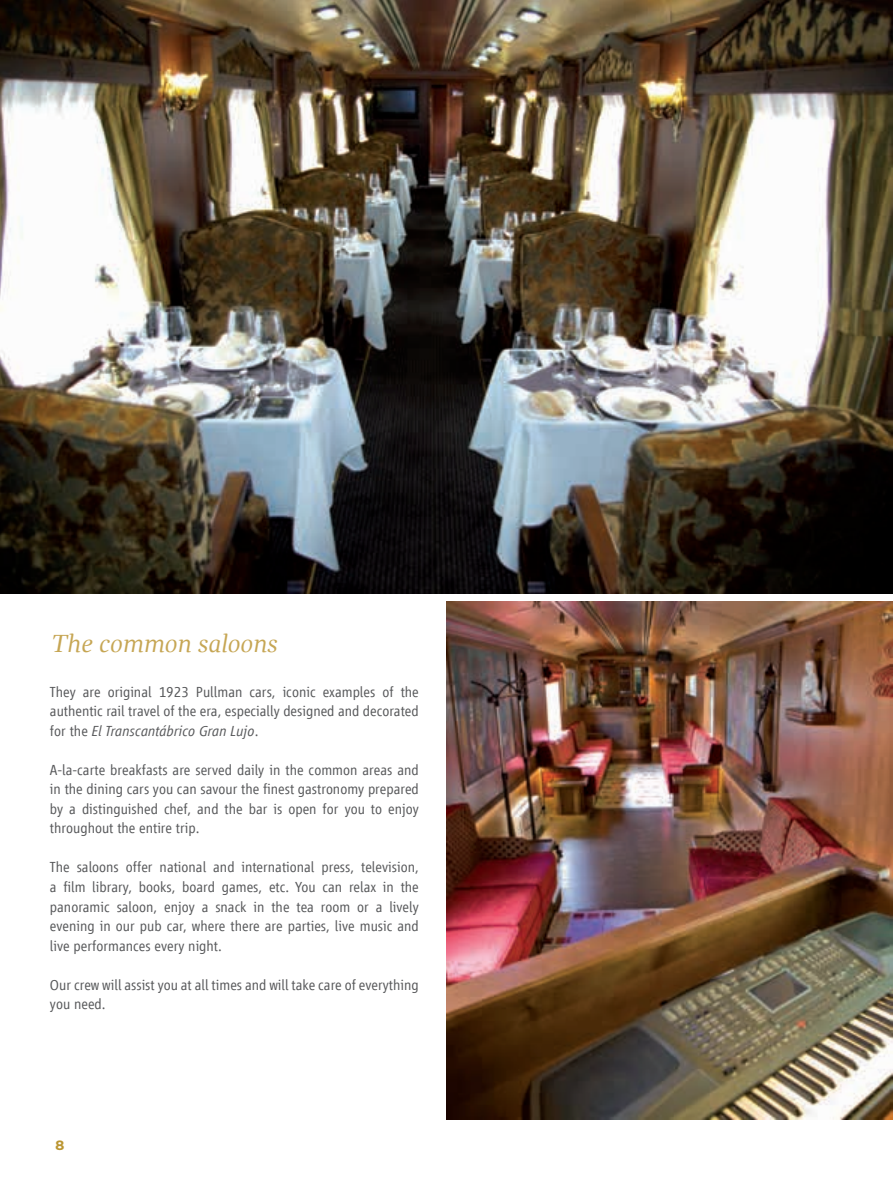
<style>
.page{position:relative;width:893px;height:1191px;background:#fff}
.page>*{position:absolute;margin:0;border:0;box-sizing:border-box;transform-origin:0 0}
.t1{font:italic 25.5px "Gandhi Serif";color:#c6a654}
.t2{font:300 15px/19.5px "Renfe Vialog";color:#57585a;text-align:justify}
.t3{font:700 13.5px "Gotham";color:#bb9632;scale:1.11 1}
.s1{font-style:italic}
</style>
<div class="page">
<img style="left:0;top:0;width:893px;height:594px">
<img style="left:446px;top:601px;width:447px;height:518px">
<h1 class="t1" style="left:51px;top:629px;width:228px">The common saloons</h1>
<p class="t2" style="left:50px;top:682px;width:370px">They are original 1923 Pullman cars, iconic examples of the authentic rail travel of the era, especially designed and decorated for the <span class="s1">El Transcantábrico Gran Lujo</span>.</p>
<p class="t2" style="left:50px;top:760px;width:370px">A-la-carte breakfasts are served daily in the common areas and in the dining cars you can savour the finest gastronomy prepared by a distinguished chef, and the bar is open for you to enjoy throughout the entire trip.</p>
<p class="t2" style="left:50px;top:857px;width:370px">The saloons offer national and international press, television, a film library, books, board games, etc. You can relax in the panoramic saloon, enjoy a snack in the tea room or a lively evening in our pub car, where there are parties, live music and live performances every night.</p>
<p class="t2" style="left:50px;top:974px;width:370px">Our crew will assist you at all times and will take care of everything you need.</p>
<p class="t3" style="left:55px;top:1136px;width:10px">8</p>
</div>
